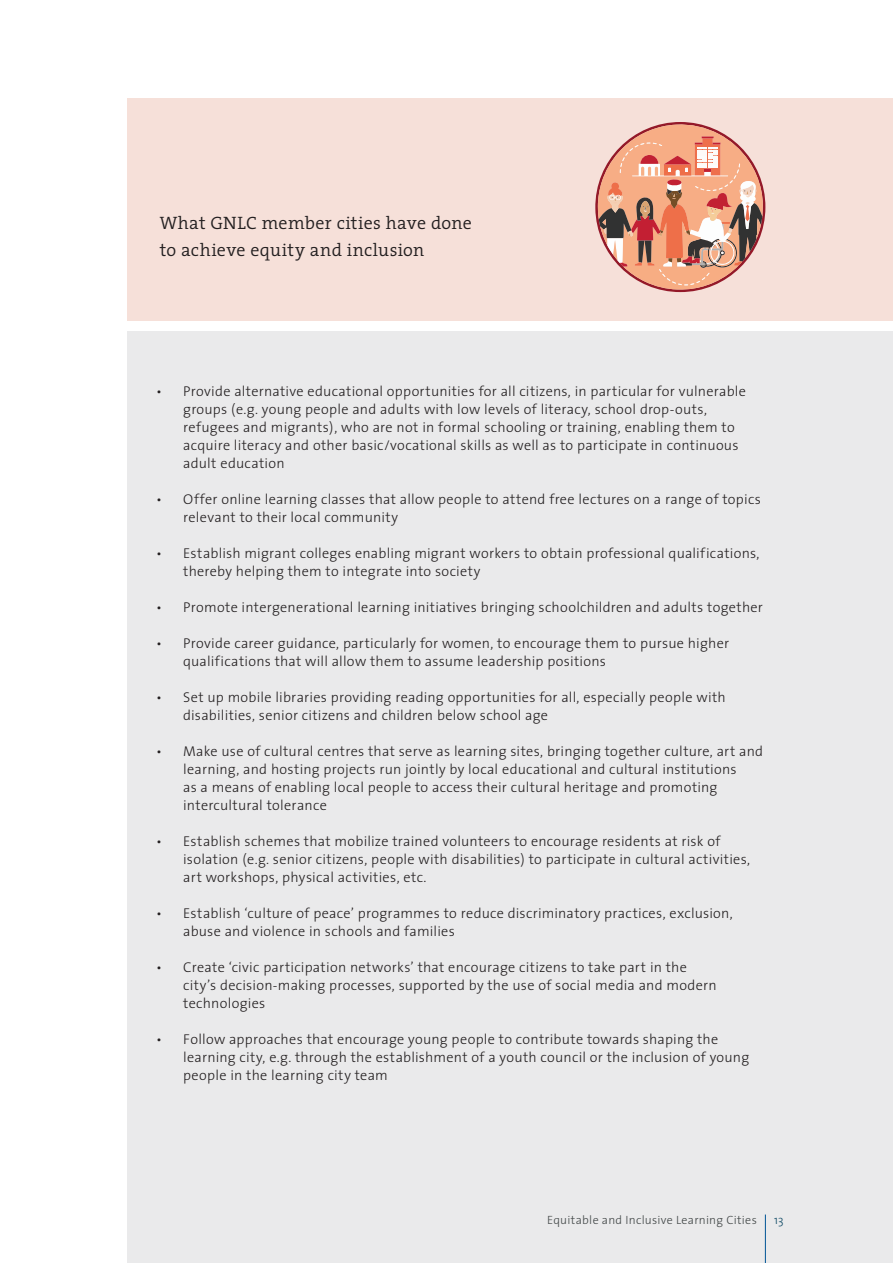
<style>
.page{position:relative;width:893px;height:1263px;background:#fff}
.page>*{position:absolute;margin:0;border:0;box-sizing:border-box;transform-origin:0 0}
.t1{font:300 18px/27px "The Serif";letter-spacing:.015em;color:#231f20}
.t2{font:300 14.25px/18px "The Sans";letter-spacing:.02em;color:#231f20}
.t3{font:300 12px "The Sans";letter-spacing:.02em;color:#414646}
.t4{font:300 12px "The Sans";color:#114b66}
</style>
<div class="page">
<div style="left:128px;top:98px;width:765px;height:223px;background:#f6e0d9"></div>
<svg style="left:595px;top:122px;width:170px;height:170px"></svg>
<div style="left:128px;top:331px;width:765px;height:932px;background:#eaeaeb"></div>
<hr style="left:765px;top:1214px;width:1px;height:49px;background:#005595">
<p class="t1" style="left:160px;top:208px;width:314px">What GNLC member cities have done to achieve equity and inclusion</p>
<p class="t2" style="left:183px;top:382px;width:564px;text-indent:-27px">• Provide alternative educational opportunities for all citizens, in particular for vulnerable groups (e.g. young people and adults with low levels of literacy, school drop-outs, refugees and migrants), who are not in formal schooling or training, enabling them to acquire literacy and other basic/vocational skills as well as to participate in continuous adult education</p>
<p class="t2" style="left:183px;top:490px;width:579px;text-indent:-27px">• Offer online learning classes that allow people to attend free lectures on a range of topics relevant to their local community</p>
<p class="t2" style="left:183px;top:544px;width:578px;text-indent:-27px">• Establish migrant colleges enabling migrant workers to obtain professional qualifications, thereby helping them to integrate into society</p>
<p class="t2" style="left:156px;top:598px;width:608px">• Promote intergenerational learning initiatives bringing schoolchildren and adults together</p>
<p class="t2" style="left:183px;top:634px;width:547px;text-indent:-27px">• Provide career guidance, particularly for women, to encourage them to pursue higher qualifications that will allow them to assume leadership positions</p>
<p class="t2" style="left:183px;top:688px;width:544px;text-indent:-27px">• Set up mobile libraries providing reading opportunities for all, especially people with disabilities, senior citizens and children below school age</p>
<p class="t2" style="left:183px;top:742px;width:581px;text-indent:-27px">• Make use of cultural centres that serve as learning sites, bringing together culture, art and learning, and hosting projects run jointly by local educational and cultural institutions<br>as a means of enabling local people to access their cultural heritage and promoting intercultural tolerance</p>
<p class="t2" style="left:183px;top:832px;width:569px;text-indent:-27px">• Establish schemes that mobilize trained volunteers to encourage residents at risk of isolation (e.g. senior citizens, people with disabilities) to participate in cultural activities, art workshops, physical activities, etc.</p>
<p class="t2" style="left:183px;top:904px;width:551px;text-indent:-27px">• Establish ‘culture of peace’ programmes to reduce discriminatory practices, exclusion, abuse and violence in schools and families</p>
<p class="t2" style="left:183px;top:958px;width:535px;text-indent:-27px">• Create ‘civic participation networks’ that encourage citizens to take part in the city’s decision-making processes, supported by the use of social media and modern technologies</p>
<p class="t2" style="left:183px;top:1030px;width:568px;text-indent:-27px">• Follow approaches that encourage young people to contribute towards shaping the learning city, e.g. through the establishment of a youth council or the inclusion of young people in the learning city team</p>
<p class="t3" style="left:547px;top:1210px;width:211px">Equitable and Inclusive Learning Cities</p>
<p class="t4" style="left:774px;top:1210px;width:11px">13</p>
</div>
